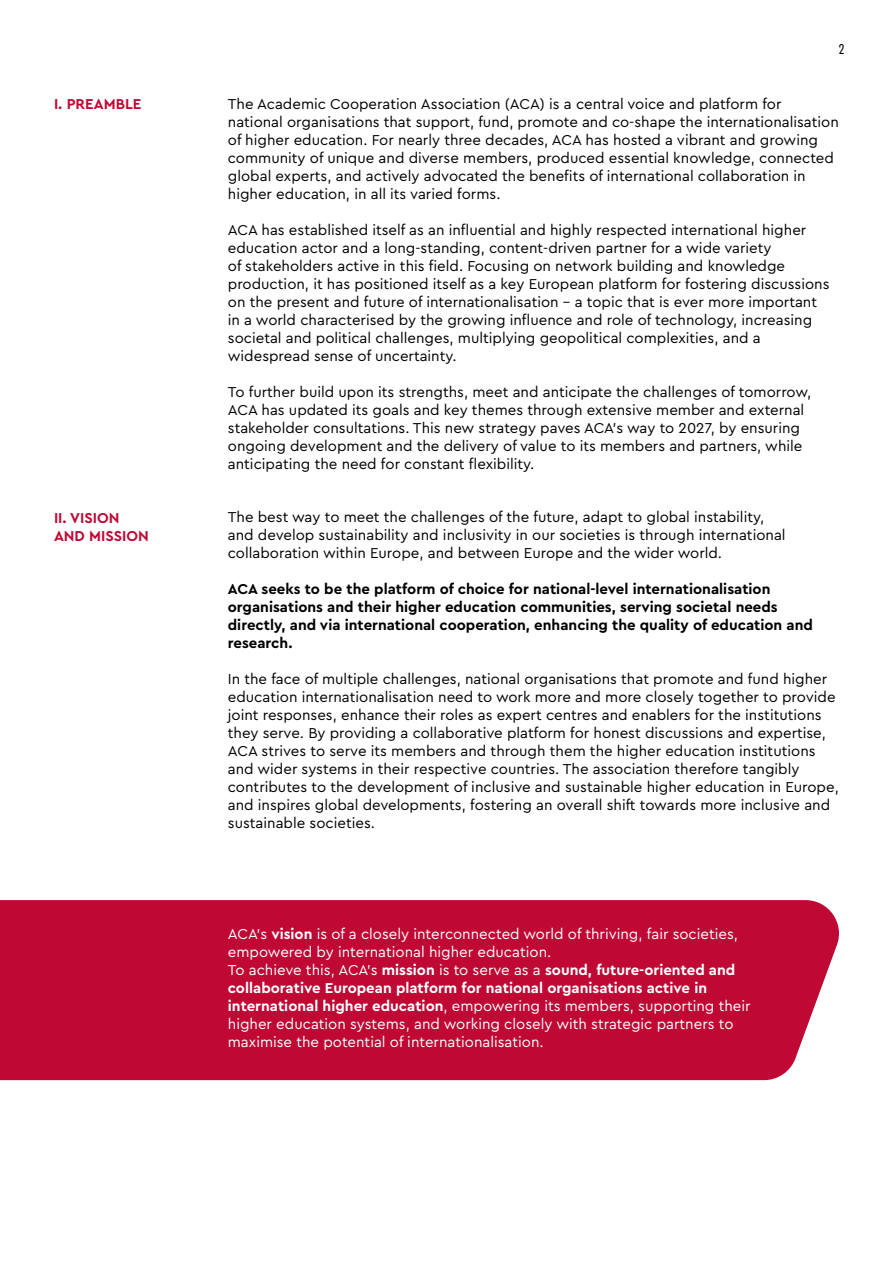
<style>
.page{position:relative;width:893px;height:1263px;background:#fff}
.page>*{position:absolute;margin:0;border:0;box-sizing:border-box;transform-origin:0 0}
.t1{font:15px/18px "Cera Pro";color:#000}
.t2{font:15px/18px "Cera Pro";color:#fff}
.t3{font:700 15px/18px "Cera Pro";color:#000}
.t4{font:700 15px/18px "Cera Pro";color:#bf0834}
.t5{font:15px "Cera Condensed Pro";color:#000}
.s1{font-weight:700}
</style>
<div class="page">
<div style="left:0;top:900px;width:839px;height:180px;background:#bf0834"></div>
<p class="t4" style="left:54px;top:94px;width:89px">I. PREAMBLE</p>
<p class="t4" style="left:54px;top:509px;width:96px">II. VISION<br>AND MISSION</p>
<p class="t5" style="left:839px;top:39px;width:7px">2</p>
<p class="t1" style="left:228px;top:94px;width:613px">The Academic Cooperation Association (ACA) is a central voice and platform for national organisations that support, fund, promote and co-shape the internationalisation of higher education. For nearly three decades, ACA has hosted a vibrant and growing community of unique and diverse members, produced essential knowledge, connected global experts, and actively advocated the benefits of international collaboration in higher education, in all its varied forms.</p>
<p class="t1" style="left:228px;top:220px;width:603px">ACA has established itself as an influential and highly respected international higher education actor and a long-standing, content-driven partner for a wide variety<br>of stakeholders active in this field. Focusing on network building and knowledge production, it has positioned itself as a key European platform for fostering discussions on the present and future of internationalisation – a topic that is ever more important in a world characterised by the growing influence and role of technology, increasing societal and political challenges, multiplying geopolitical complexities, and a widespread sense of uncertainty.</p>
<p class="t1" style="left:228px;top:382px;width:585px">To further build upon its strengths, meet and anticipate the challenges of tomorrow, ACA has updated its goals and key themes through extensive member and external stakeholder consultations. This new strategy paves ACA’s way to 2027, by ensuring ongoing development and the delivery of value to its members and partners, while anticipating the need for constant flexibility.</p>
<p class="t1" style="left:228px;top:508px;width:559px">The best way to meet the challenges of the future, adapt to global instability, and develop sustainability and inclusivity in our societies is through international collaboration within Europe, and between Europe and the wider world.</p>
<p class="t3" style="left:228px;top:580px;width:587px">ACA seeks to be the platform of choice for national-level internationalisation organisations and their higher education communities, serving societal needs directly, and via international cooperation, enhancing the quality of education and research.</p>
<p class="t1" style="left:228px;top:670px;width:612px">In the face of multiple challenges, national organisations that promote and fund higher education internationalisation need to work more and more closely together to provide joint responses, enhance their roles as expert centres and enablers for the institutions they serve. By providing a collaborative platform for honest discussions and expertise, ACA strives to serve its members and through them the higher education institutions and wider systems in their respective countries. The association therefore tangibly contributes to the development of inclusive and sustainable higher education in Europe, and inspires global developments, fostering an overall shift towards more inclusive and sustainable societies.</p>
<p class="t2" style="left:228px;top:925px;width:524px">ACA’s <span class="s1">vision</span> is of a closely interconnected world of thriving, fair societies, empowered by international higher education.<br>To achieve this, ACA’s <span class="s1">mission</span> is to serve as a <span class="s1">sound, future-oriented and collaborative European platform for national organisations active in international higher education</span>, empowering its members, supporting their higher education systems, and working closely with strategic partners to maximise the potential of internationalisation.</p>
</div>
